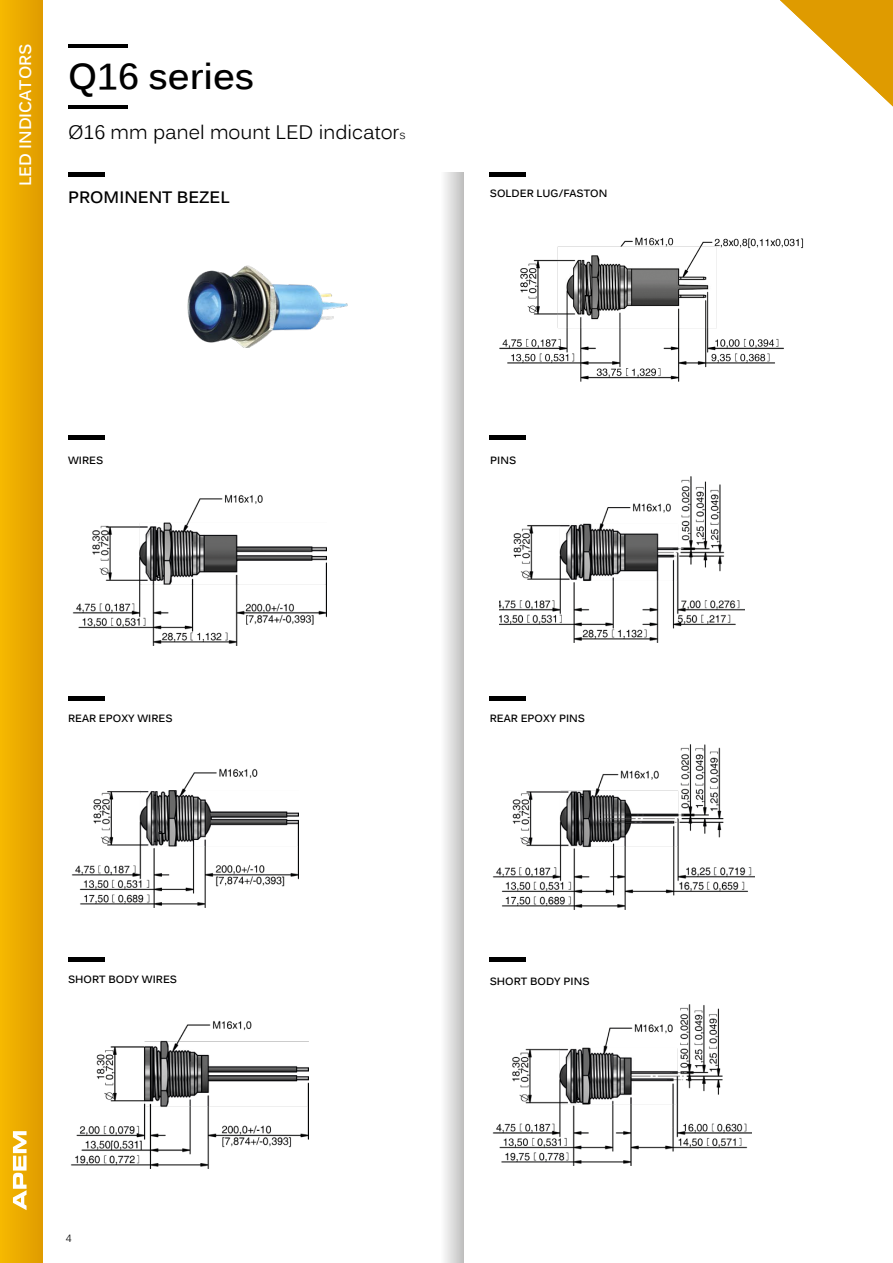
<style>
.page{position:relative;width:893px;height:1263px;background:#fff}
.page>*{position:absolute;margin:0;border:0;box-sizing:border-box;transform-origin:0 0}
.t1{font:700 36px "Kalinga";color:#000}
.t2{font:19.5px "Kalinga";color:#000}
.t3{font:700 16.5px "Kalinga";color:#000}
.t4{font:700 16.5px "Kalinga";color:#fff}
.t5{font:700 10.5px "Kalinga";color:#000}
.t6{font:10.5px "Kalinga";color:#000}
.s1{font-size:12px}
</style>
<div class="page">
<hr style="left:68px;top:172px;width:36px;height:4px;background:#000">
<hr style="left:490px;top:172px;width:36px;height:4px;background:#000">
<img style="left:499px;top:237px;width:305px;height:145px">
<img style="left:187px;top:265px;width:161px;height:83px">
<hr style="left:68px;top:105px;width:59px;height:3px;background:#000">
<hr style="left:68px;top:44px;width:59px;height:4px;background:#000">
<hr style="left:68px;top:435px;width:36px;height:4px;background:#000">
<hr style="left:490px;top:435px;width:36px;height:4px;background:#000">
<img style="left:72px;top:494px;width:255px;height:152px">
<div style="left:68px;top:696px;width:36px;height:5px;background:#000"></div>
<div style="left:490px;top:696px;width:36px;height:5px;background:#000"></div>
<img style="left:71px;top:768px;width:227px;height:140px">
<hr style="left:68px;top:958px;width:36px;height:4px;background:#000">
<hr style="left:490px;top:958px;width:36px;height:4px;background:#000">
<img style="left:71px;top:1020px;width:237px;height:148px">
<img style="left:499px;top:477px;width:246px;height:165px">
<img style="left:492px;top:745px;width:262px;height:164px">
<img style="left:492px;top:1004px;width:259px;height:162px">
<svg style="left:444px;top:172px;width:19px;height:1091px"></svg>
<div style="left:0;top:0;width:42px;height:1263px;background:linear-gradient(to right,#f6b900,#e19d00)"></div>
<svg style="left:13px;top:1131px;width:14px;height:79px"></svg>
<svg style="left:780px;top:0;width:113px;height:106px"></svg>
<h3 class="t4" style="left:15px;top:186px;width:144px;rotate:-90deg">LED INDICATORS</h3>
<h1 class="t1" style="left:68px;top:53px;width:188px">Q16 series</h1>
<h2 class="t2" style="left:68px;top:120px;width:339px">Ø16 mm panel mount LED indicator<span class="s1">s</span></h2>
<h3 class="t3" style="left:68px;top:187px;width:163px">PROMINENT BEZEL</h3>
<p class="t5" style="left:490px;top:187px;width:119px">SOLDER LUG/FASTON</p>
<p class="t5" style="left:68px;top:454px;width:37px">WIRES</p>
<p class="t5" style="left:68px;top:711px;width:106px">REAR EPOXY WIRES</p>
<p class="t5" style="left:490px;top:454px;width:28px">PINS</p>
<p class="t5" style="left:490px;top:711px;width:97px">REAR EPOXY PINS</p>
<p class="t5" style="left:68px;top:972px;width:111px">SHORT BODY WIRES</p>
<p class="t6" style="left:66px;top:1231px;width:7px">4</p>
<p class="t5" style="left:490px;top:974px;width:101px">SHORT BODY PINS</p>
</div>
